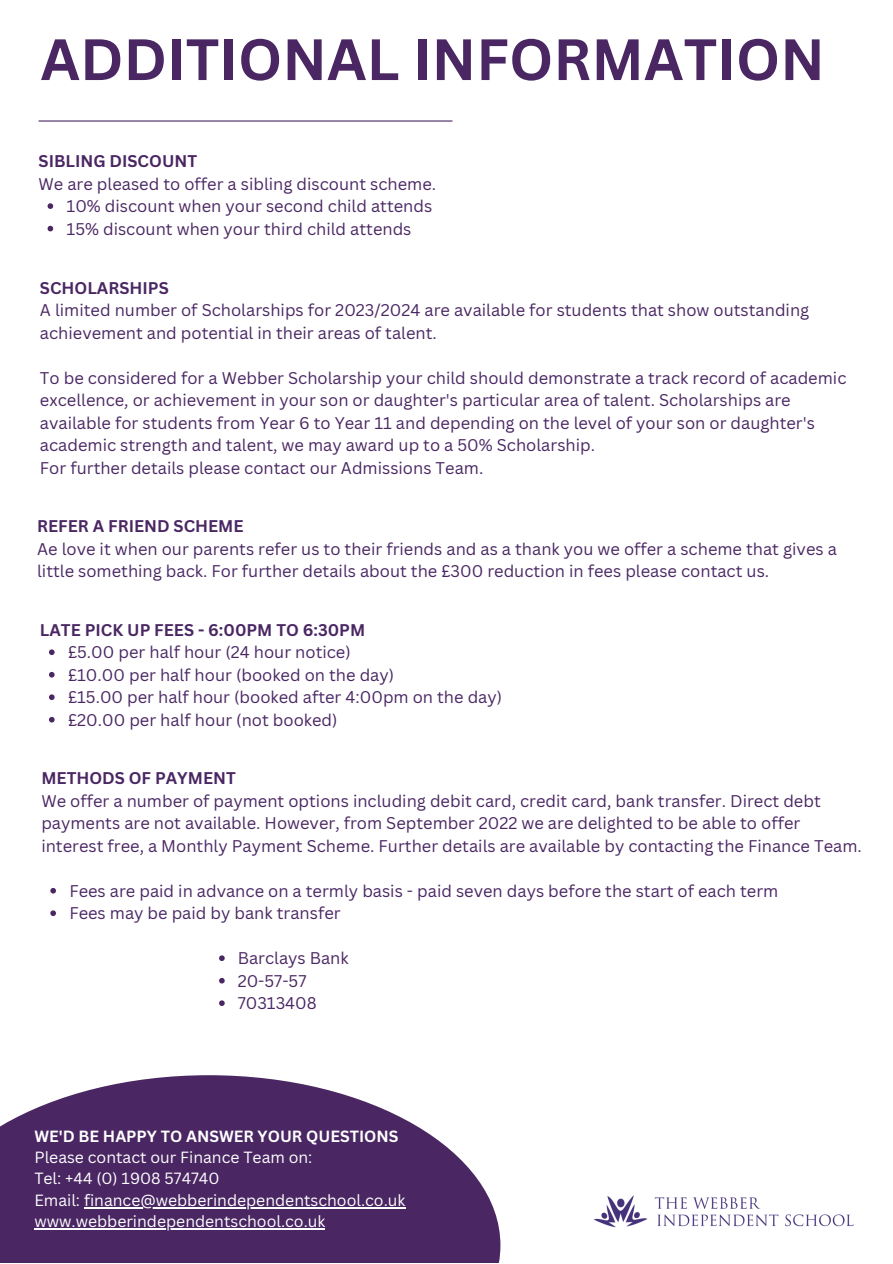
<style>
.page{position:relative;width:893px;height:1264px;background:#fff}
.page>*{position:absolute;margin:0;border:0;box-sizing:border-box;transform-origin:0 0}
.t1{font:700 57px "Canva Sans";color:#4a2763}
.t2{font:16.5px/22.5px "Canva Sans";color:#4a2763}
.t3{font:700 16.5px "Canva Sans";color:#4a2763}
.t4{font:15.75px/21.3px "Canva Sans";color:#fff}
.t5{font:700 15.75px "Canva Sans";color:#fff}
</style>
<div class="page">
<hr style="left:39px;top:120px;width:413px;height:2px;background:#4a2763">
<img style="left:593px;top:1195px;width:261px;height:33px">
<svg style="left:0;top:1075px;width:500px;height:187px;fill:#4a2763"></svg>
<svg style="left:48px;top:203px;width:5px;height:6px"></svg>
<svg style="left:48px;top:226px;width:5px;height:5px"></svg>
<svg style="left:49px;top:649px;width:6px;height:6px"></svg>
<svg style="left:49px;top:672px;width:6px;height:5px"></svg>
<svg style="left:49px;top:694px;width:6px;height:6px"></svg>
<svg style="left:49px;top:717px;width:6px;height:5px"></svg>
<svg style="left:50px;top:887px;width:6px;height:6px"></svg>
<svg style="left:50px;top:910px;width:6px;height:6px"></svg>
<svg style="left:219px;top:955px;width:6px;height:6px"></svg>
<svg style="left:219px;top:977px;width:6px;height:6px"></svg>
<svg style="left:219px;top:1000px;width:6px;height:6px"></svg>
<hr style="left:84px;top:1206px;width:321px;height:2px;background:#fff">
<hr style="left:34px;top:1228px;width:291px;height:1px;background:#fff">
<h1 class="t1" style="left:40px;top:25px;width:785px">ADDITIONAL INFORMATION</h1>
<p class="t3" style="left:39px;top:151px;width:160px">SIBLING DISCOUNT</p>
<p class="t2" style="left:39px;top:173px;width:399px">We are pleased to offer a sibling discount scheme.</p>
<p class="t2" style="left:67px;top:195px;width:367px">10% discount when your second child attends<br>15% discount when your third child attends</p>
<p class="t3" style="left:40px;top:278px;width:130px">SCHOLARSHIPS</p>
<p class="t2" style="left:40px;top:299px;width:770px">A limited number of Scholarships for 2023/2024 are available for students that show outstanding achievement and potential in their areas of talent.</p>
<p class="t2" style="left:40px;top:367px;width:807px">To be considered for a Webber Scholarship your child should demonstrate a track record of academic excellence, or achievement in your son or daughter's particular area of talent. Scholarships are available for students from Year 6 to Year 11 and depending on the level of your son or daughter's academic strength and talent, we may award up to a 50% Scholarship.<br>For further details please contact our Admissions Team.</p>
<p class="t3" style="left:37px;top:516px;width:208px">REFER A FRIEND SCHEME</p>
<p class="t2" style="left:37px;top:537px;width:801px">Ae love it when our parents refer us to their friends and as a thank you we offer a scheme that gives a little something back. For further details about the £300 reduction in fees please contact us.</p>
<p class="t3" style="left:40px;top:620px;width:327px">LATE PICK UP FEES - 6:00PM TO 6:30PM</p>
<p class="t2" style="left:68px;top:641px;width:435px">£5.00 per half hour (24 hour notice)<br>£10.00 per half hour (booked on the day)<br>£15.00 per half hour (booked after 4:00pm on the day) £20.00 per half hour (not booked)</p>
<p class="t3" style="left:41px;top:768px;width:196px">METHODS OF PAYMENT</p>
<p class="t2" style="left:41px;top:789px;width:821px">We offer a number of payment options including debit card, credit card, bank transfer. Direct debt payments are not available. However, from September 2022 we are delighted to be able to offer interest free, a Monthly Payment Scheme. Further details are available by contacting the Finance Team.</p>
<p class="t2" style="left:69px;top:879px;width:710px">Fees are paid in advance on a termly basis - paid seven days before the start of each term<br>Fees may be paid by bank transfer</p>
<p class="t2" style="left:238px;top:947px;width:113px">Barclays Bank<br>20-57-57<br>70313408</p>
<p class="t5" style="left:34px;top:1126px;width:365px">WE'D BE HAPPY TO ANSWER YOUR QUESTIONS</p>
<p class="t4" style="left:34px;top:1146px;width:372px">Please contact our Finance Team on:<br>Tel: +44 (0) 1908 574740<br>Email: finance@webberindependentschool.co.uk www.webberindependentschool.co.uk</p>
</div>
